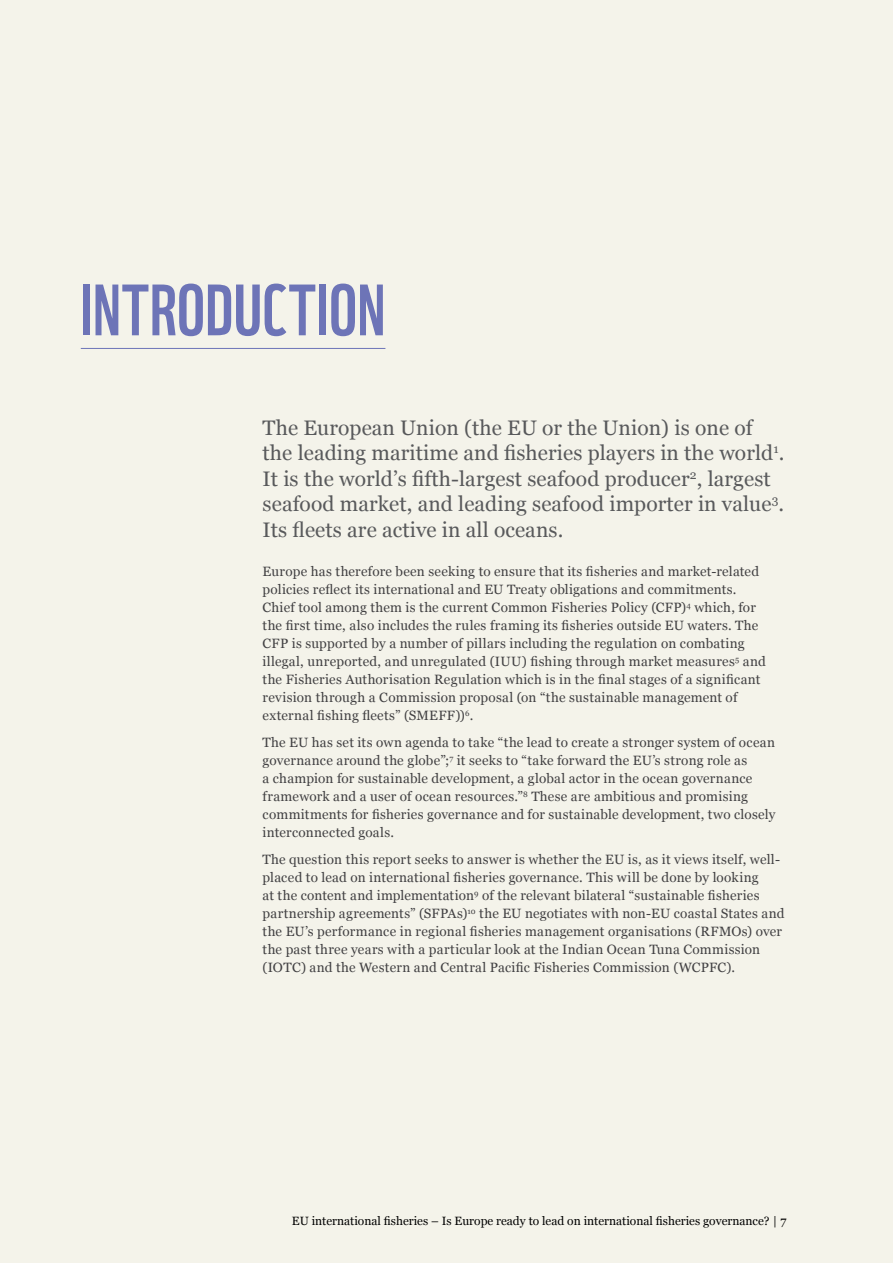
<style>
.page{position:relative;width:893px;height:1263px;background:#f4f3ea}
.page>*{position:absolute;margin:0;border:0;box-sizing:border-box;transform-origin:0 0}
.t1{font:70.5px "WWF";color:#6d74b7}
.t2{font:21px/25.5px "Georgia";letter-spacing:.005em;color:#58595b}
.t3{font:13.5px/18px "Georgia";letter-spacing:.02em;color:#414042}
.t4{font:12px "Georgia";color:#000}
</style>
<div class="page">
<hr style="left:81px;top:348px;width:304px;height:1px;background:#6d74b7">
<h1 class="t1" style="left:81px;top:255px;width:306px">INTRODUCTION</h1>
<p class="t2" style="left:263px;top:415px;width:523px">The European Union (the EU or the Union) is one of the leading maritime and fisheries players in the world<sup>1</sup>.<br>It is the world’s fifth-largest seafood producer<sup>2</sup>, largest seafood market, and leading seafood importer in value<sup>3</sup>.<br>Its fleets are active in all oceans.</p>
<p class="t3" style="left:263px;top:562px;width:505px">Europe has therefore been seeking to ensure that its fisheries and market-related policies reflect its international and EU Treaty obligations and commitments.<br>Chief tool among them is the current Common Fisheries Policy (CFP)<sup>4</sup> which, for the first time, also includes the rules framing its fisheries outside EU waters. The CFP is supported by a number of pillars including the regulation on combating illegal, unreported, and unregulated (IUU) fishing through market measures<sup>5</sup> and the Fisheries Authorisation Regulation which is in the final stages of a significant revision through a Commission proposal (on “the sustainable management of external fishing fleets” (SMEFF))<sup>6</sup>.</p>
<p class="t3" style="left:263px;top:733px;width:514px">The EU has set its own agenda to take “the lead to create a stronger system of ocean governance around the globe”;<sup>7</sup> it seeks to “take forward the EU’s strong role as<br>a champion for sustainable development, a global actor in the ocean governance framework and a user of ocean resources.”<sup>8</sup> These are ambitious and promising commitments for fisheries governance and for sustainable development, two closely interconnected goals.</p>
<p class="t3" style="left:263px;top:850px;width:523px">The question this report seeks to answer is whether the EU is, as it views itself, well&shy;placed to lead on international fisheries governance. This will be done by looking<br>at the content and implementation<sup>9</sup> of the relevant bilateral “sustainable fisheries partnership agreements” (SFPAs)<sup>10</sup> the EU negotiates with non-EU coastal States and the EU’s performance in regional fisheries management organisations (RFMOs) over the past three years with a particular look at the Indian Ocean Tuna Commission (IOTC) and the Western and Central Pacific Fisheries Commission (WCPFC).</p>
<p class="t4" style="left:292px;top:1214px;width:496px">EU international fisheries – Is Europe ready to lead on international fisheries governance? | 7</p>
</div>
